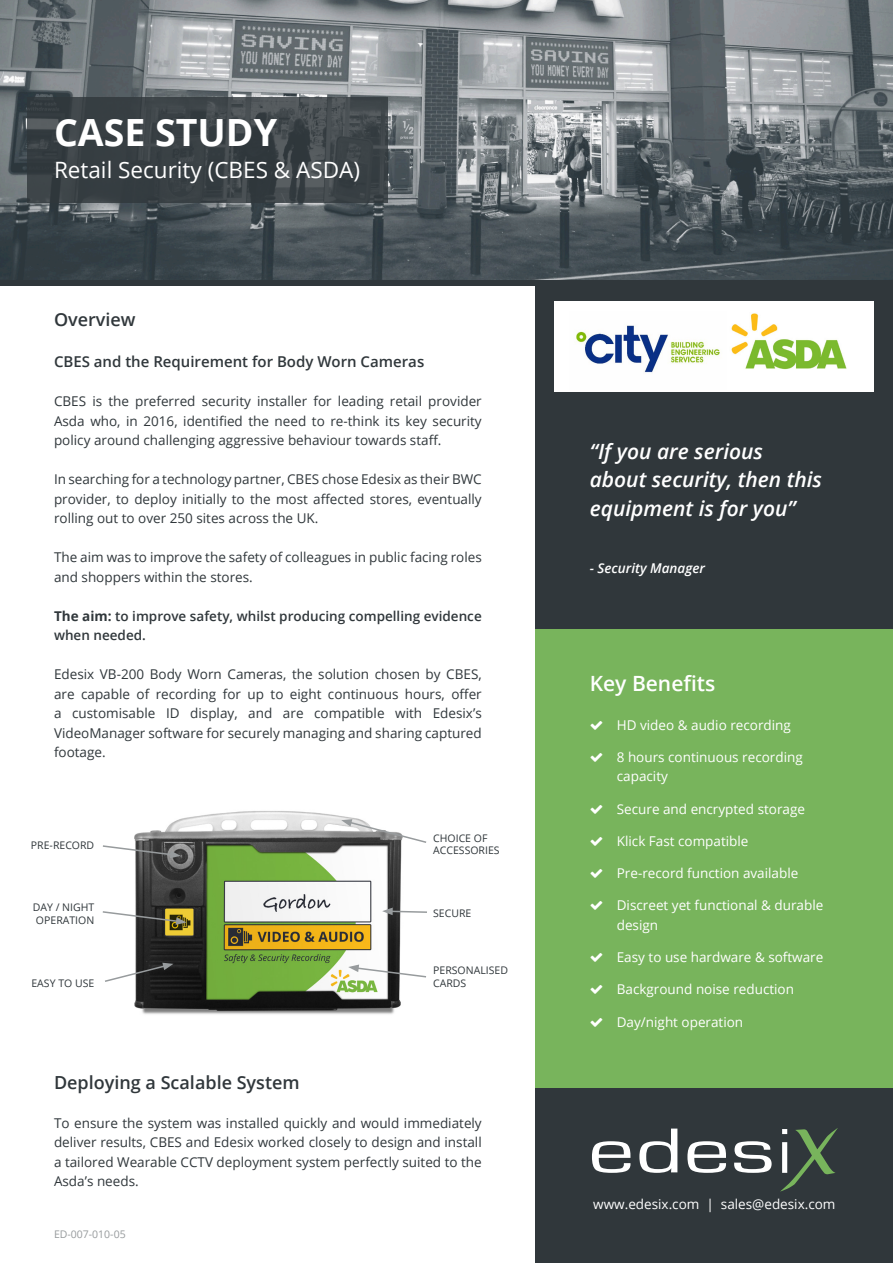
<style>
.page{position:relative;width:893px;height:1263px;background:#fff}
.page>*{position:absolute;margin:0;border:0;box-sizing:border-box;transform-origin:0 0}
.t1{font:700 37.5px "Open Sans";color:#fff}
.t2{font:22.5px "Open Sans";color:#fff}
.Body{font:italic 600 21px/28.5px "Open Sans";color:#fff}
.t3{font:600 21px "Open Sans";color:#fff}
.Body-2{font:600 18px "Open Sans";color:#30373b}
.Body-3{font:600 15px "Open Sans";color:#30373b}
.Body-4{font:13.5px/19.5px "Open Sans";color:#30373b;text-align:justify}
.t4{font:13.5px/19.5px "Open Sans";color:#fff}
.Body-5{font:600 13.5px/19.5px "Open Sans";color:#30373b}
.Body-6{font:italic 600 13.5px "Open Sans";color:#fff}
.Body-7{font:10.5px "Open Sans";color:#30373b}
.t5{font:10.5px "Open Sans";color:#979b9d}
.s1{font-weight:700}
</style>
<div class="page">
<img style="left:0;top:0;width:893px;height:281px">
<svg style="left:27px;top:97px;width:360px;height:106px;background:#3c4347"></svg>
<div style="left:0;top:281px;width:893px;height:5px;background:#30373b"></div>
<div style="left:536px;top:283px;width:357px;height:655px;background:#30373b"></div>
<div style="left:536px;top:630px;width:357px;height:458px;background:#78b45c"></div>
<div style="left:536px;top:1088px;width:357px;height:175px;background:#30373b"></div>
<div style="left:554px;top:301px;width:320px;height:91px;background:#fff"></div>
<img style="left:576px;top:325px;width:144px;height:48px">
<img style="left:731px;top:313px;width:116px;height:57px">
<img style="left:134px;top:811px;width:268px;height:203px">
<svg style="left:102px;top:844px;width:79px;height:14px"></svg>
<svg style="left:102px;top:910px;width:84px;height:15px"></svg>
<svg style="left:105px;top:963px;width:68px;height:20px"></svg>
<svg style="left:348px;top:964px;width:78px;height:14px"></svg>
<svg style="left:382px;top:907px;width:45px;height:8px"></svg>
<svg style="left:341px;top:819px;width:86px;height:25px"></svg>
<svg style="left:781px;top:1128px;width:57px;height:63px"></svg>
<svg style="left:592px;top:1141px;width:38px;height:32px"></svg>
<svg style="left:639px;top:1128px;width:38px;height:45px"></svg>
<svg style="left:687px;top:1141px;width:39px;height:32px"></svg>
<svg style="left:734px;top:1141px;width:38px;height:32px"></svg>
<p class="t1" style="left:54px;top:106px;width:225px">CASE STUDY</p>
<h1 class="t2" style="left:54px;top:155px;width:308px">Retail Security (CBES &amp; ASDA)</h1>
<h1 class="Body-2" style="left:54px;top:307px;width:83px">Overview</h1>
<p class="Body-3" style="left:54px;top:351px;width:372px">CBES and the Requirement for Body Worn Cameras</p>
<p class="Body-4" style="left:54px;top:391px;width:429px">CBES is the preferred security installer for leading retail provider Asda who, in 2016, identified the need to re-think its key security policy around challenging aggressive behaviour towards staff.</p>
<p class="Body-4" style="left:54px;top:469px;width:429px">In searching for a technology partner, CBES chose Edesix as their BWC provider, to deploy initially to the most affected stores, eventually rolling out to over 250 sites across the UK.</p>
<p class="Body-4" style="left:54px;top:547px;width:429px">The aim was to improve the safety of colleagues in public facing roles and shoppers within the stores.</p>
<p class="Body-5" style="left:54px;top:606px;width:429px"><span class="s1">The aim:</span> to improve safety, whilst producing compelling evidence when needed.</p>
<p class="Body-4" style="left:54px;top:664px;width:429px">Edesix VB-200 Body Worn Cameras, the solution chosen by CBES, are capable of recording for up to eight continuous hours, offer a customisable ID display, and are compatible with Edesix’s VideoManager software for securely managing and sharing captured footage.</p>
<p class="Body-7" style="left:31px;top:838px;width:65px">PRE-RECORD</p>
<p class="Body-7" style="left:33px;top:900px;width:63px">DAY / NIGHT</p>
<p class="Body-7" style="left:36px;top:913px;width:60px">OPERATION</p>
<p class="Body-7" style="left:31px;top:976px;width:64px">EASY TO USE</p>
<p class="Body-7" style="left:433px;top:830px;width:56px">CHOICE OF</p>
<p class="Body-7" style="left:433px;top:843px;width:68px">ACCESSORIES</p>
<p class="Body-7" style="left:433px;top:905px;width:40px">SECURE</p>
<p class="Body-7" style="left:433px;top:963px;width:76px">PERSONALISED</p>
<p class="Body-7" style="left:433px;top:976px;width:35px">CARDS</p>
<p class="Body-2" style="left:54px;top:1070px;width:247px">Deploying a Scalable System</p>
<p class="Body-4" style="left:54px;top:1113px;width:429px">To ensure the system was installed quickly and would immediately deliver results, CBES and Edesix worked closely to design and install a tailored Wearable CCTV deployment system perfectly suited to the Asda’s needs.</p>
<p class="t5" style="left:54px;top:1227px;width:73px">ED-007-010-05</p>
<p class="Body" style="left:590px;top:436px;width:234px">“If you are serious about security, then this equipment is for you”</p>
<p class="Body-6" style="left:590px;top:559px;width:117px">- Security Manager</p>
<h1 class="t3" style="left:590px;top:668px;width:127px">Key Benefits</h1>
<p class="t4" style="left:617px;top:715px;width:176px">HD video &amp; audio recording</p>
<p class="t4" style="left:617px;top:747px;width:187px">8 hours continuous recording capacity</p>
<p class="t4" style="left:617px;top:799px;width:190px">Secure and encrypted storage</p>
<p class="t4" style="left:617px;top:831px;width:133px">Klick Fast compatible</p>
<p class="t4" style="left:617px;top:863px;width:183px">Pre-record function available</p>
<p class="t4" style="left:617px;top:895px;width:208px">Discreet yet functional &amp; durable design</p>
<p class="t4" style="left:617px;top:947px;width:208px">Easy to use hardware &amp; software</p>
<p class="t4" style="left:617px;top:979px;width:179px">Background noise reduction</p>
<p class="t4" style="left:617px;top:1012px;width:128px">Day/night operation</p>
<p class="t4" style="left:593px;top:1194px;width:244px">www.edesix.com | sales@edesix.com</p>
</div>
